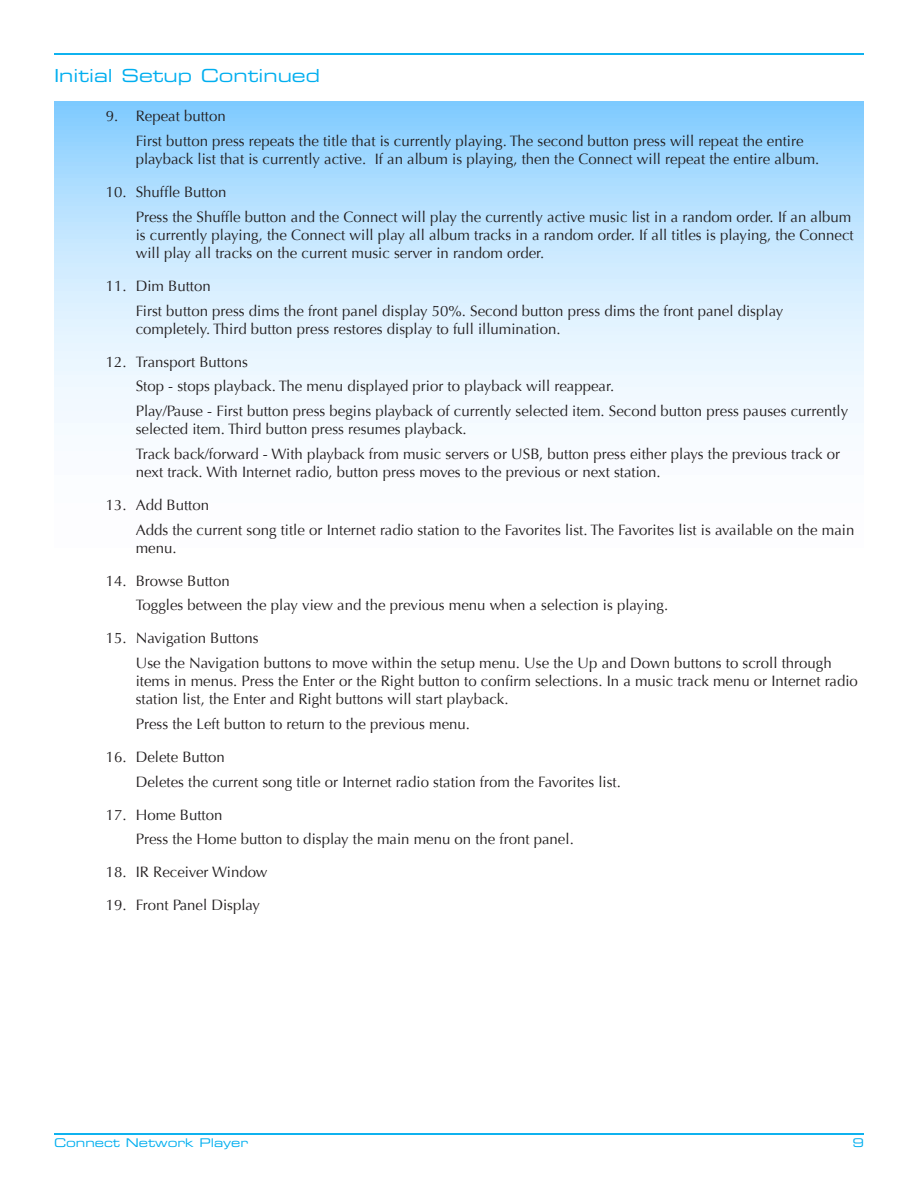
<style>
.page{position:relative;width:918px;height:1188px;background:#fff}
.page>*{position:absolute;margin:0;border:0;box-sizing:border-box;transform-origin:0 0}
.t1{font:18px "Eurostile Extended Two";color:#00aeef}
.t2{font:15px/24.8px "Optima";color:#231f20}
.t3{font:12px "Eurostile Extended Two";color:#00aeef}
</style>
<div class="page">
<hr style="left:54px;top:53px;width:810px;height:2px;background:#00aeef">
<hr style="left:54px;top:1133px;width:810px;height:2px;background:#00aeef">
<svg style="left:54px;top:102px;width:810px;height:321px;background:#c7e7ff"></svg>
<p class="t1" style="left:54px;top:63px;width:267px">Initial Setup Continued</p>
<p class="t2" style="left:136px;top:104px;width:669px;text-indent:-30px">9. Repeat button<br>First button press repeats the title that is currently playing. The second button press will repeat the entire</p>
<p class="t2" style="left:136px;top:147px;width:685px">playback list that is currently active. If an album is playing, then the Connect will repeat the entire album.</p>
<p class="t2" style="left:136px;top:180px;width:717px;text-indent:-30px">10. Shuffle Button<br>Press the Shuffle button and the Connect will play the currently active music list in a random order. If an album</p>
<p class="t2" style="left:136px;top:226px;width:720px;line-height:18px">is currently playing, the Connect will play all album tracks in a random order. If all titles is playing, the Connect will play all tracks on the current music server in random order.</p>
<p class="t2" style="left:136px;top:274px;width:649px;text-indent:-30px">11. Dim Button<br>First button press dims the front panel display 50%. Second button press dims the front panel display</p>
<p class="t2" style="left:136px;top:316px;width:426px">completely. Third button press restores display to full illumination.</p>
<p class="t2" style="left:136px;top:349px;width:714px;text-indent:-30px">12. Transport Buttons<br>Stop - stops playback. The menu displayed prior to playback will reappear.<br>Play/Pause - First button press begins playback of currently selected item. Second button press pauses currently</p>
<p class="t2" style="left:136px;top:417px;width:706px">selected item. Third button press resumes playback.<br>Track back/forward - With playback from music servers or USB, button press either plays the previous track or</p>
<p class="t2" style="left:136px;top:460px;width:527px">next track. With Internet radio, button press moves to the previous or next station.</p>
<p class="t2" style="left:136px;top:493px;width:720px;text-indent:-30px">13. Add Button<br>Adds the current song title or Internet radio station to the Favorites list. The Favorites list is available on the main</p>
<p class="t2" style="left:136px;top:535px;width:42px">menu.</p>
<p class="t2" style="left:136px;top:568px;width:534px;text-indent:-30px">14. Browse Button<br>Toggles between the play view and the previous menu when a selection is playing.</p>
<p class="t2" style="left:136px;top:626px;width:698px;text-indent:-30px">15. Navigation Buttons<br>Use the Navigation buttons to move within the setup menu. Use the Up and Down buttons to scroll through</p>
<p class="t2" style="left:136px;top:672px;width:724px;line-height:18px">items in menus. Press the Enter or the Right button to confirm selections. In a music track menu or Internet radio station list, the Enter and Right buttons will start playback.</p>
<p class="t2" style="left:136px;top:712px;width:336px">Press the Left button to return to the previous menu.</p>
<p class="t2" style="left:136px;top:745px;width:487px;text-indent:-30px">16. Delete Button<br>Deletes the current song title or Internet radio station from the Favorites list.</p>
<p class="t2" style="left:136px;top:802px;width:440px;text-indent:-30px">17. Home Button<br>Press the Home button to display the main menu on the front panel.</p>
<p class="t2" style="left:106px;top:860px;width:163px">18. IR Receiver Window</p>
<p class="t2" style="left:106px;top:893px;width:156px">19. Front Panel Display</p>
<p class="t3" style="left:54px;top:1135px;width:196px">Connect Network Player</p>
<p class="t3" style="left:852px;top:1135px;width:13px">9</p>
</div>
